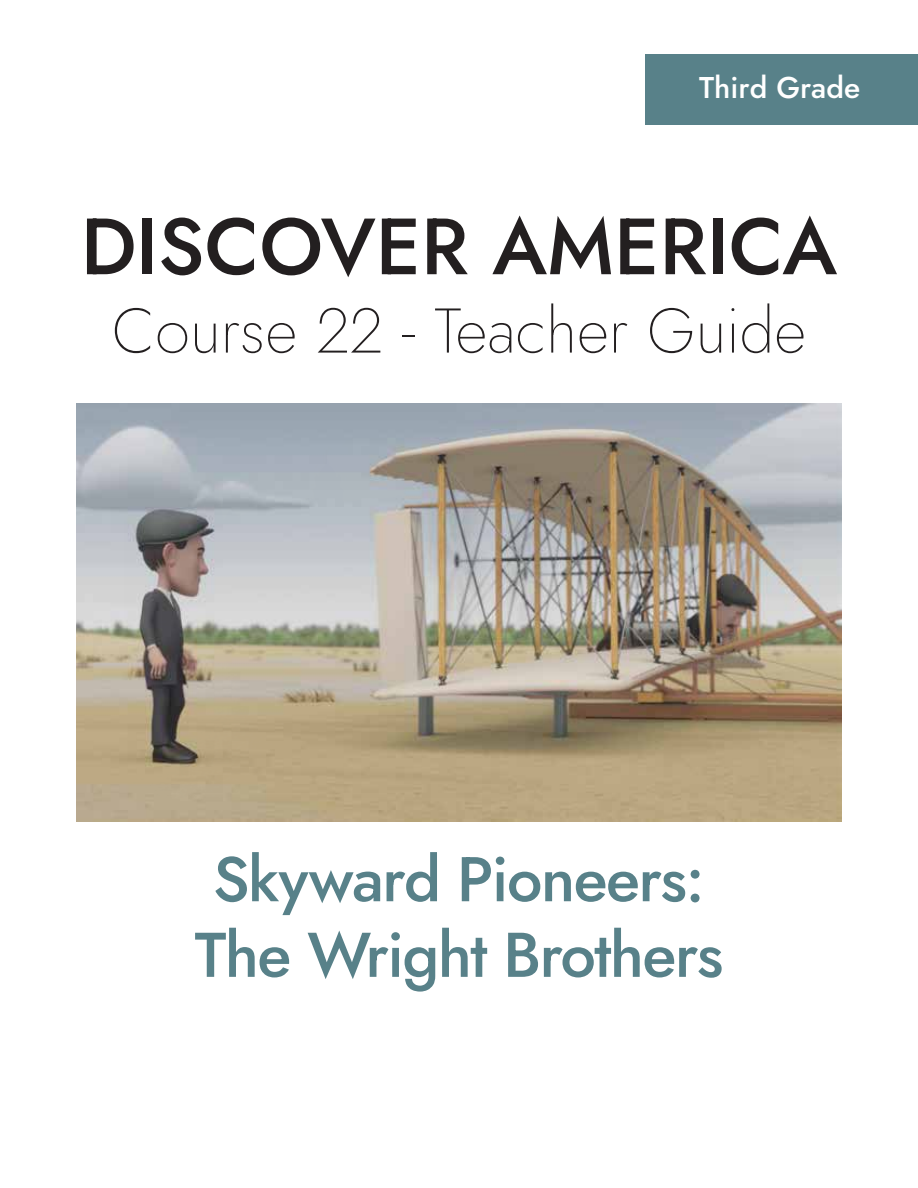
<style>
.page{position:relative;width:918px;height:1188px;background:#fff}
.page>*{position:absolute;margin:0;border:0;box-sizing:border-box;transform-origin:0 0}
.t1{font:500 79.5px "Jost";color:#231f20}
.t2{font:500 63px/75.6px "Jost";letter-spacing:-.025em;color:#588189}
.t3{font:200 63px "Jost";color:#231f20}
.t4{font:500 30px "Jost";color:#fff}
</style>
<div class="page">
<div style="left:645px;top:54px;width:273px;height:71px;background:#588189"></div>
<img style="left:77px;top:403px;width:764px;height:418px">
<p class="t4" style="left:699px;top:67px;width:163px">Third Grade</p>
<p class="t1" style="left:81px;top:192px;width:758px">DISCOVER AMERICA</p>
<p class="t3" style="left:112px;top:288px;width:696px">Course 22 - Teacher Guide</p>
<p class="t2" style="left:195px;top:842px;width:530px">Skyward Pioneers:<br>The Wright Brothers</p>
</div>
